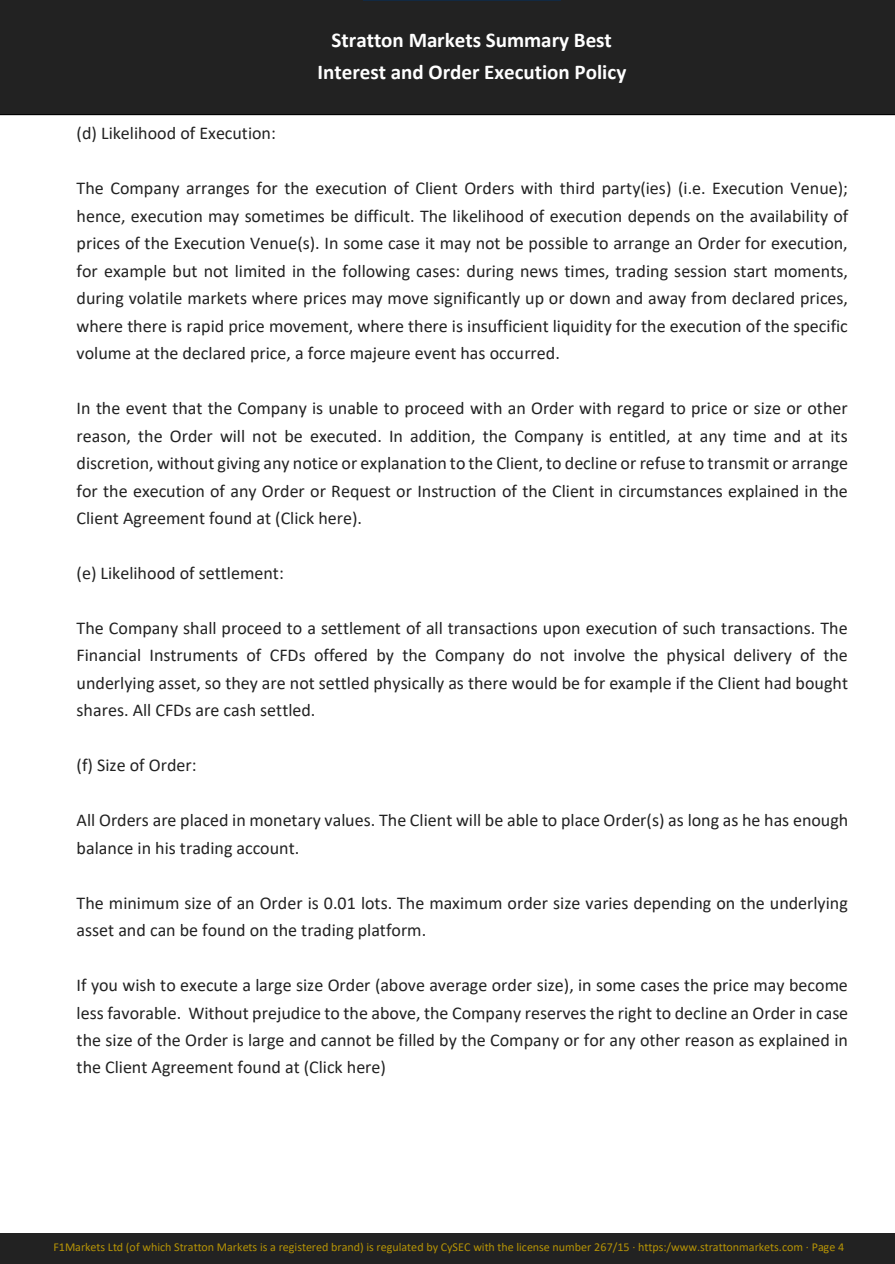
<style>
.page{position:relative;width:895px;height:1264px;background:#fff}
.page>*{position:absolute;margin:0;border:0;box-sizing:border-box;transform-origin:0 0}
.t1{font:700 21px/32.1px "Calibri";color:#fff;text-align:center}
.t2{font:18px/27.5px "Calibri";color:#222;text-align:justify}
.t3{font:12px "Calibri";letter-spacing:-.005em;color:#b59306}
</style>
<div class="page">
<div style="left:0;top:0;width:894px;height:115px;background:#222"></div>
<hr style="left:363px;top:0;width:197px;height:1px;background:#122942">
<div style="left:0;top:1233px;width:894px;height:31px;background:#222"></div>
<div style="left:287px;top:21px;width:369px;height:76px;background:#222"></div>
<p class="t1" style="left:317px;top:24px;width:310px">Stratton Markets Summary Best<br>Interest and Order Execution Policy</p>
<p class="t2" style="left:76px;top:119px;width:201px">(d) Likelihood of Execution:</p>
<p class="t2" style="left:76px;top:174px;width:772px">The Company arranges for the execution of Client Orders with third party(ies) (i.e. Execution Venue); hence, execution may sometimes be difficult. The likelihood of execution depends on the availability of prices of the Execution Venue(s). In some case it may not be possible to arrange an Order for execution, for example but not limited in the following cases: during news times, trading session start moments, during volatile markets where prices may move significantly up or down and away from declared prices, where there is rapid price movement, where there is insufficient liquidity for the execution of the specific volume at the declared price, a force majeure event has occurred.</p>
<p class="t2" style="left:76px;top:394px;width:772px">In the event that the Company is unable to proceed with an Order with regard to price or size or other reason, the Order will not be executed. In addition, the Company is entitled, at any time and at its discretion, without giving any notice or explanation to the Client, to decline or refuse to transmit or arrange for the execution of any Order or Request or Instruction of the Client in circumstances explained in the Client Agreement found at (Click here).</p>
<p class="t2" style="left:76px;top:559px;width:209px">(e) Likelihood of settlement:</p>
<p class="t2" style="left:76px;top:614px;width:772px">The Company shall proceed to a settlement of all transactions upon execution of such transactions. The Financial Instruments of CFDs offered by the Company do not involve the physical delivery of the underlying asset, so they are not settled physically as there would be for example if the Client had bought shares. All CFDs are cash settled.</p>
<p class="t2" style="left:76px;top:751px;width:121px">(f) Size of Order:</p>
<p class="t2" style="left:76px;top:806px;width:772px">All Orders are placed in monetary values. The Client will be able to place Order(s) as long as he has enough balance in his trading account.</p>
<p class="t2" style="left:76px;top:888px;width:772px">The minimum size of an Order is 0.01 lots. The maximum order size varies depending on the underlying asset and can be found on the trading platform.</p>
<p class="t2" style="left:76px;top:971px;width:772px">If you wish to execute a large size Order (above average order size), in some cases the price may become less favorable. Without prejudice to the above, the Company reserves the right to decline an Order in case the size of the Order is large and cannot be filled by the Company or for any other reason as explained in the Client Agreement found at (Click here)</p>
<p class="t3" style="left:53px;top:1238px;width:792px">F1Markets Ltd (of which Stratton Markets is a registered brand) is regulated by CySEC with the license number 267/15 · https:/www.strattonmarkets.com · Page 4</p>
</div>
